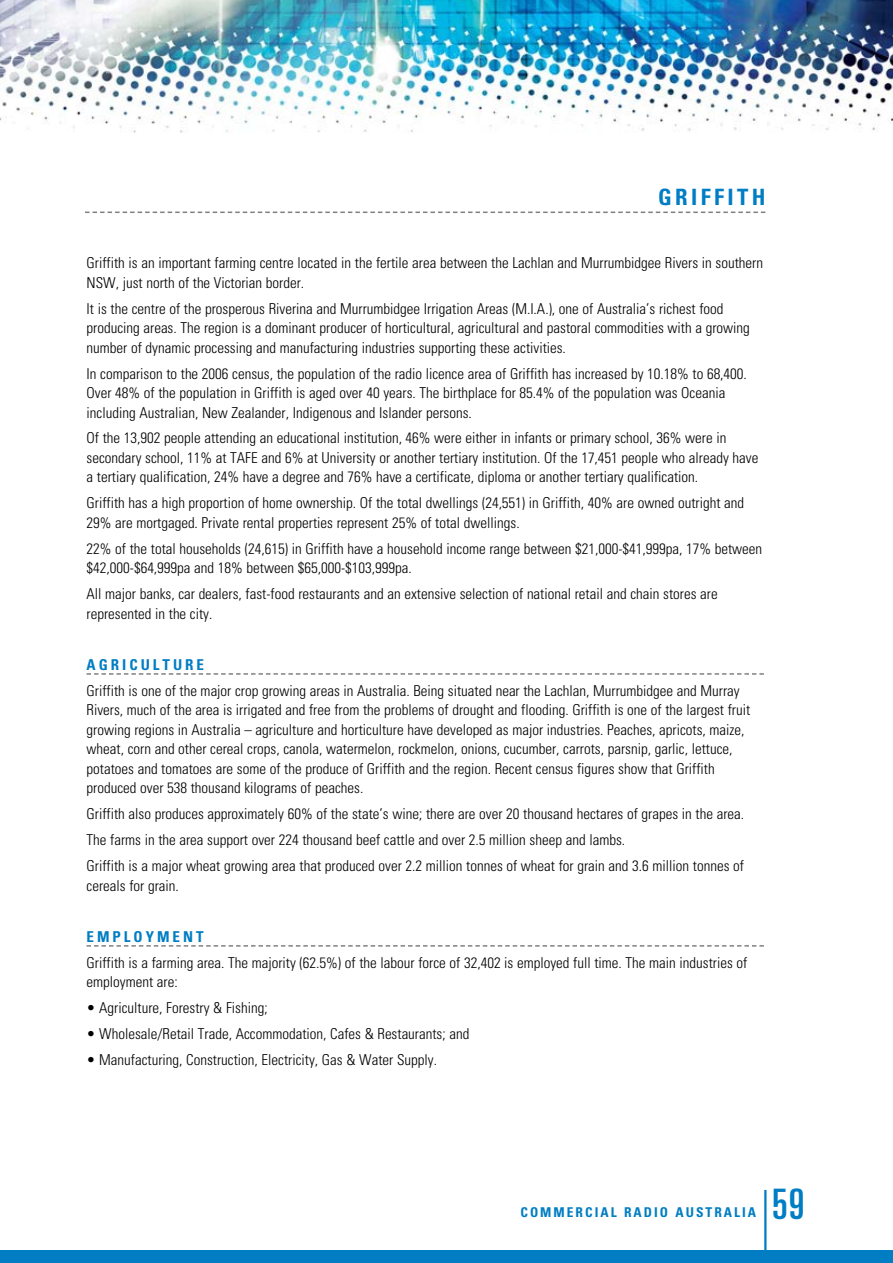
<style>
.page{position:relative;width:893px;height:1263px;background:#fff}
.page>*{position:absolute;margin:0;border:0;box-sizing:border-box;transform-origin:0 0}
.t1{font:ultra-condensed 42px "Univers";color:#007dc3}
.t2{font:700 condensed 22.5px "Univers";letter-spacing:.15em;color:#007dc3}
.t3{font:300 condensed 15px/19.5px "Univers";color:#000}
.t4{font:700 condensed 15px "Univers";letter-spacing:.2em;color:#007dc3}
.t5{font:700 condensed 13.5px "Univers";letter-spacing:.15em;color:#007dc3}
</style>
<div class="page">
<hr style="left:764px;top:1190px;width:2px;height:73px;background:#007dc3">
<div style="left:0;top:1250px;width:893px;height:13px;background:#007dc3"></div>
<img style="left:0;top:0;width:893px;height:133px">
<svg style="left:87px;top:673px;width:677px;height:2px"></svg>
<svg style="left:87px;top:945px;width:677px;height:2px"></svg>
<svg style="left:85px;top:212px;width:680px;height:1px"></svg>
<h2 class="t2" style="left:658px;top:184px;width:106px">GRIFFITH</h2>
<p class="t3" style="left:87px;top:253px;width:678px">Griffith is an important farming centre located in the fertile area between the Lachlan and Murrumbidgee Rivers in southern<br>NSW, just north of the Victorian border.</p>
<p class="t3" style="left:87px;top:298px;width:665px">It is the centre of the prosperous Riverina and Murrumbidgee I rrigation Areas (M.I .A.), one of Australia’s richest food producing areas. The region is a dominant producer of horticultural, agricultural and pastoral commodities with a growing number of dynamic processing and manufacturing industries supporting these activities.</p>
<p class="t3" style="left:87px;top:363px;width:662px">I n comparison to the 2006 census, the population of the radio licence area of Griffith has increased by 10.18% to 68,400.<br>Over 48% of the population in Griffith is aged over 40 years. The birthplace for 85.4% of the population was Oceania including Australian, New Zealander, Indigenous and Islander persons.</p>
<p class="t3" style="left:87px;top:428px;width:673px">Of the 13,902 people attending an educational institution, 46% were either in infants or primary school, 36% were in secondary school, 11% at TAFE and 6% at University or another tertiary institution. Of the 17,451 people who already have a tertiary qualification, 24% have a degree and 76% have a certificate, diploma or another tertiary qualification.</p>
<p class="t3" style="left:87px;top:493px;width:659px">Griffith has a high proportion of home ownership. Of the total dwellings (24,551) in Griffith, 40% are owned outright and<br>29% are mortgaged. Private rental properties represent 25% of total dwellings.</p>
<p class="t3" style="left:87px;top:538px;width:677px">22% of the total households (24,615) in Griffith have a household income range between $21,000-$41,999pa, 17% between $42,000-$64,999pa and 18% between $65,000-$103,999pa.</p>
<p class="t3" style="left:87px;top:584px;width:633px">All major banks, car dealers, fast-food restaurants and an extensive selection of national retail and chain stores are represented in the city.</p>
<p class="t4" style="left:87px;top:655px;width:119px">AG RICULTURE</p>
<p class="t3" style="left:87px;top:681px;width:665px">Griffith is one of the major crop growing areas in Australia. Being situated near the Lachlan, Murrumbidgee and Murray Rivers, much of the area is irrigated and free from the problems of drought and flooding. Griffith is one of the largest fruit growing regions in Australia – agriculture and horticulture have developed as major industries. Peaches, apricots, maize, wheat, corn and other cereal crops, canola, watermelon, rockmelon, onions, cucumber, carrots, parsnip, garlic, lettuce, potatoes and tomatoes are some of the produce of Griffith and the region. Recent census figures show that Griffith produced over 538 thousand kilograms of peaches.</p>
<p class="t3" style="left:87px;top:801px;width:659px;line-height:25.8px">Griffith also produces approximately 60% of the state’s wine; there are over 20 thousand hectares of grapes in the area.<br>The farms in the area support over 224 thousand beef cattle and over 2.5 million sheep and lambs.<br>Griffith is a major wheat growing area that produced over 2.2 million tonnes of wheat for grain and 3.6 million tonnes of</p>
<p class="t3" style="left:87px;top:875px;width:94px">cereals for grain.</p>
<p class="t4" style="left:87px;top:927px;width:119px">EMPLOY MENT</p>
<p class="t3" style="left:87px;top:952px;width:662px">Griffith is a farming area. The majority (62.5%) of the labour force of 32,402 is employed full time. The main industries of employment are:</p>
<p class="t3" style="left:87px;top:998px;width:183px">• Agriculture, Forestry &amp; Fishing;</p>
<p class="t3" style="left:87px;top:1024px;width:384px">• Wholesale/Retail Trade, Accommodation, Cafes &amp; Restaurants; and</p>
<p class="t3" style="left:87px;top:1050px;width:352px">• Manufacturing, Construction, Electricity, Gas &amp; Water Supply.</p>
<p class="t5" style="left:520px;top:1204px;width:237px">COMMERCIAL RADIO AUSTRALIA</p>
<h1 class="t1" style="left:772px;top:1180px;width:34px">59</h1>
</div>
